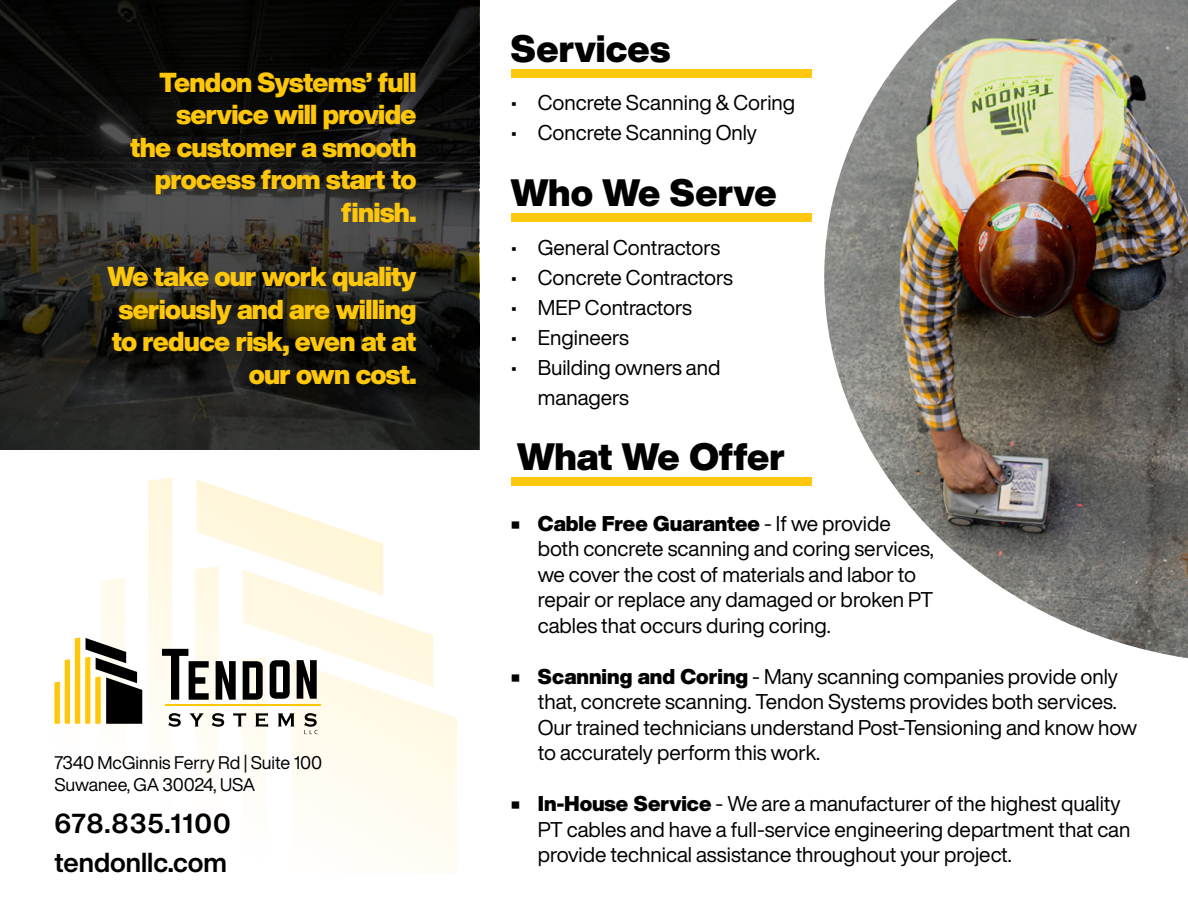
<style>
.page{position:relative;width:1188px;height:918px;background:#fff}
.page>*{position:absolute;margin:0;border:0;box-sizing:border-box;transform-origin:0 0}
.t1{font:900 37.5px "Helvetica Now Display";color:#000}
.t2{font:900 27px/32.4px "Helvetica Now Display";letter-spacing:-.025em;color:#ffc709;text-align:right}
.t3{font:700 27px/39.6px "Helvetica Now Display";color:#000}
.t4{font:21px/25.5px "Helvetica Now Display";color:#000}
.t5{font:18px/21.6px "Helvetica Now Display";color:#000}
.s1{font-weight:900}
</style>
<div class="page">
<svg style="left:0;top:0;width:479px;height:450px;background:#1c1c19"></svg>
<img style="left:824px;top:0;width:364px;height:658px">
<div style="left:511px;top:69px;width:301px;height:9px;background:#ffc80f"></div>
<div style="left:511px;top:213px;width:301px;height:8px;background:#ffc80f"></div>
<div style="left:511px;top:477px;width:301px;height:9px;background:#ffc80f"></div>
<svg style="left:148px;top:477px;width:309px;height:396px"></svg>
<svg style="left:54px;top:578px;width:88px;height:146px"></svg>
<p class="t2" style="left:130px;top:66px;width:288px">Tendon Systems’ full service will provide the customer a smooth process from start to finish.</p>
<p class="t2" style="left:107px;top:261px;width:311px">We take our work quality seriously and are willing to reduce risk, even at at our own cost.</p>
<p class="t5" style="left:54px;top:752px;width:269px">7340 McGinnis Ferry Rd | Suite 100<br>Suwanee, GA 30024, USA</p>
<p class="t3" style="left:54px;top:803px;width:178px">678.835.1100 tendonllc.com</p>
<h1 class="t1" style="left:511px;top:23px;width:161px">Services</h1>
<p class="t4" style="left:511px;top:90px;width:286px">• Concrete Scanning &amp; Coring</p>
<p class="t4" style="left:511px;top:120px;width:248px">• Concrete Scanning Only</p>
<h1 class="t1" style="left:511px;top:166px;width:267px">Who We Serve</h1>
<p class="t4" style="left:511px;top:235px;width:211px">• General Contractors</p>
<p class="t4" style="left:511px;top:265px;width:224px">• Concrete Contractors</p>
<p class="t4" style="left:511px;top:295px;width:183px">• MEP Contractors</p>
<p class="t4" style="left:511px;top:325px;width:120px">• Engineers</p>
<p class="t4" style="left:538px;top:352px;width:184px;line-height:30px;text-indent:-27px">• Building owners and managers</p>
<h1 class="t1" style="left:517px;top:431px;width:270px">What We Offer</h1>
<p class="t4" style="left:538px;top:511px;width:398px;text-indent:-27px"><span class="s1">• Cable Free Guarantee</span> - If we provide both concrete scanning and coring services, we cover the cost of materials and labor to repair or replace any damaged or broken PT cables that occurs during coring.</p>
<p class="t4" style="left:538px;top:664px;width:601px;text-indent:-27px"><span class="s1">• Scanning and Coring</span> - Many scanning companies provide only that, concrete scanning. Tendon Systems provides both services.<br>Our trained technicians understand Post-Tensioning and know how to accurately perform this work.</p>
<p class="t4" style="left:538px;top:791px;width:594px;text-indent:-27px"><span class="s1">• In-House Service</span> - We are a manufacturer of the highest quality<br>PT cables and have a full-service engineering department that can provide technical assistance throughout your project.</p>
</div>
